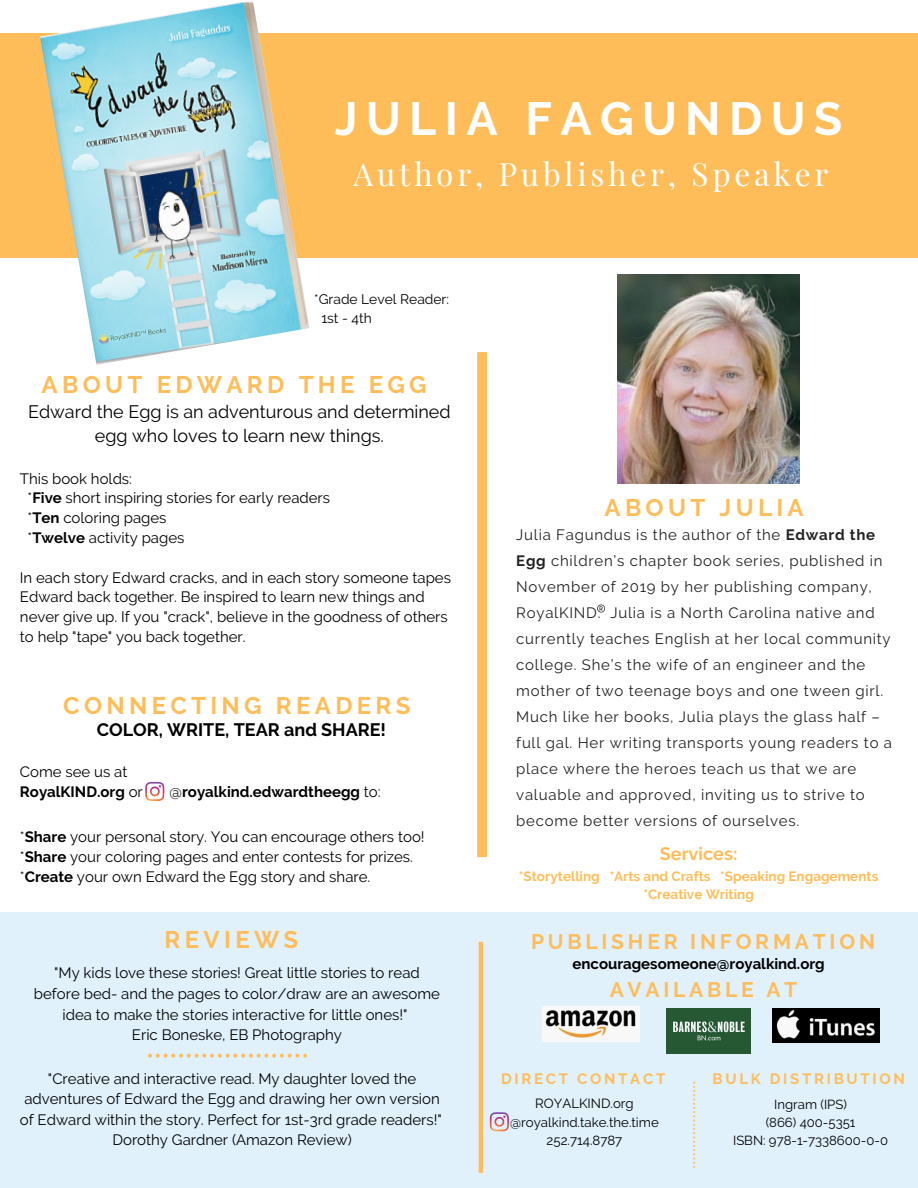
<style>
.page{position:relative;width:918px;height:1188px;background:#fff}
.page>*{position:absolute;margin:0;border:0;box-sizing:border-box;transform-origin:0 0}
.t1{font:700 46.5px "Raleway";letter-spacing:.18em;color:#fff}
.t2{font:31.5px "Playfair Display";letter-spacing:.12em;color:#fff}
.t3{font:700 24px "Raleway";letter-spacing:.18em;color:#ffbd59}
.t4{font:700 21px "Raleway";letter-spacing:.18em;color:#ffbd59}
.t5{font:18px/24.3px "Raleway";color:#000;text-align:center}
.t6{font:700 18px "Raleway";color:#000}
.t7{font:700 18px "Raleway";color:#ffbd59}
.t8{font:15px/19.8px "Raleway";color:#000}
.t9{font:15px/26px "Raleway";letter-spacing:.05em;color:#222}
.t10{font:700 15px "Raleway";color:#000}
.t11{font:700 15px "Raleway";letter-spacing:.18em;color:#ffbd59}
.t12{font:13.8px/19px "Raleway";color:#000}
.t13{font:700 13.5px/18px "Raleway";color:#ffbd59;text-align:center}
.t14{font:13.2px/18.5px "Raleway";color:#000;text-align:center}
.t15{font:13.05px/18.3px "Raleway";color:#000;text-align:center}
.s1{font-weight:700}
.s2{font-weight:400}
</style>
<div class="page">
<div style="left:0;top:33px;width:918px;height:224px;background:#ffbd59"></div>
<div style="left:0;top:913px;width:918px;height:275px;background:#e0f1fc"></div>
<img style="left:40px;top:1px;width:269px;height:364px">
<img style="left:617px;top:275px;width:182px;height:208px">
<svg style="left:145px;top:782px;width:19px;height:19px"></svg>
<svg style="left:597px;top:605px;width:8px;height:7px"></svg>
<svg style="left:490px;top:1112px;width:19px;height:19px"></svg>
<svg style="left:477px;top:352px;width:10px;height:505px;background:#ffbe5b"></svg>
<svg style="left:479px;top:942px;width:4px;height:231px"></svg>
<svg style="left:148px;top:1054px;width:159px;height:4px"></svg>
<img style="left:666px;top:1008px;width:84px;height:45px">
<img style="left:543px;top:1007px;width:97px;height:35px">
<img style="left:773px;top:1008px;width:107px;height:34px">
<svg style="left:693px;top:1082px;width:2px;height:86px"></svg>
<h1 class="t1" style="left:335px;top:91px;width:509px">JULIA FAGUNDUS</h1>
<h2 class="t2" style="left:353px;top:152px;width:477px">Author, Publisher, Speaker</h2>
<p class="t12" style="left:321px;top:289px;width:129px;text-indent:-7px">*Grade Level Reader:<br>1st - 4th</p>
<h3 class="t3" style="left:42px;top:370px;width:387px">ABOUT EDWARD THE EGG</h3>
<p class="t5" style="left:28px;top:400px;width:424px">Edward the Egg is an adventurous and determined egg who loves to learn new things.</p>
<p class="t8" style="left:28px;top:468px;width:304px;text-indent:-8px">This book holds:<br>*<span class="s1">Five</span> short inspiring stories for early readers *<span class="s1">Ten</span> coloring pages<br>*<span class="s1">Twelve</span> activity pages</p>
<p class="t8" style="left:20px;top:567px;width:433px">In each story Edward cracks, and in each story someone tapes Edward back together. Be inspired to learn new things and never give up. If you "crack", believe in the goodness of others to help "tape" you back together.</p>
<h3 class="t3" style="left:63px;top:691px;width:349px">CONNECTING READERS</h3>
<p class="t6" style="left:97px;top:719px;width:291px">COLOR, WRITE, TEAR and SHARE!</p>
<p class="t8" style="left:20px;top:762px;width:124px;line-height:20.2px">Come see us at<br><span class="s1">RoyalKIND.org</span> or</p>
<p class="t10" style="left:170px;top:783px;width:212px"><span class="s2">@</span>royalkind.edwardtheegg <span class="s2">to:</span></p>
<p class="t8" style="left:20px;top:826px;width:406px;line-height:20.2px">*<span class="s1">Share</span> your personal story. You can encourage others too! *<span class="s1">Share</span> your coloring pages and enter contests for prizes. *<span class="s1">Create</span> your own Edward the Egg story and share.</p>
<h3 class="t3" style="left:605px;top:493px;width:201px">ABOUT JULIA</h3>
<p class="t9" style="left:516px;top:522px;width:377px">Julia Fagundus is the author of the <span class="s1">Edward the Egg</span> children’s chapter book series, published in November of 2019 by her publishing company, RoyalKIND. Julia is a North Carolina native and currently teaches English at her local community college. She’s the wife of an engineer and the mother of two teenage boys and one tween girl.<br>Much like her books, Julia plays the glass half – full gal. Her writing transports young readers to a place where the heroes teach us that we are valuable and approved, inviting us to strive to become better versions of ourselves.</p>
<p class="t7" style="left:660px;top:844px;width:79px">Services:</p>
<p class="t13" style="left:519px;top:867px;width:361px">*Storytelling *Arts and Crafts *Speaking Engagements *Creative Writing</p>
<h3 class="t3" style="left:165px;top:925px;width:135px">REVIEWS</h3>
<h3 class="t4" style="left:531px;top:929px;width:346px">PUBLISHER INFORMATION</h3>
<p class="t10" style="left:573px;top:955px;width:254px">encouragesomeone@royalkind.org</p>
<h3 class="t4" style="left:610px;top:978px;width:189px">AVAILABLE AT</h3>
<p class="t8" style="left:34px;top:962px;width:408px;line-height:21px;text-align:center">"My kids love these stories! Great little stories to read before bed- and the pages to color/draw are an awesome idea to make the stories interactive for little ones!"<br>Eric Boneske, EB Photography</p>
<p class="t8" style="left:20px;top:1069px;width:423px;text-align:center">"Creative and interactive read. My daughter loved the adventures of Edward the Egg and drawing her own version of Edward within the story. Perfect for 1st-3rd grade readers!" Dorothy Gardner (Amazon Review)</p>
<p class="t11" style="left:501px;top:1070px;width:166px">DIRECT CONTACT</p>
<p class="t11" style="left:713px;top:1070px;width:194px">BULK DISTRIBUTION</p>
<p class="t14" style="left:510px;top:1094px;width:150px">ROYALKIND.org @royalkind.take.the.time<br>252.714.8787</p>
<p class="t15" style="left:733px;top:1095px;width:157px">Ingram (IPS)<br>(866) 400-5351<br>ISBN: 978-1-7338600-0-0</p>
</div>
